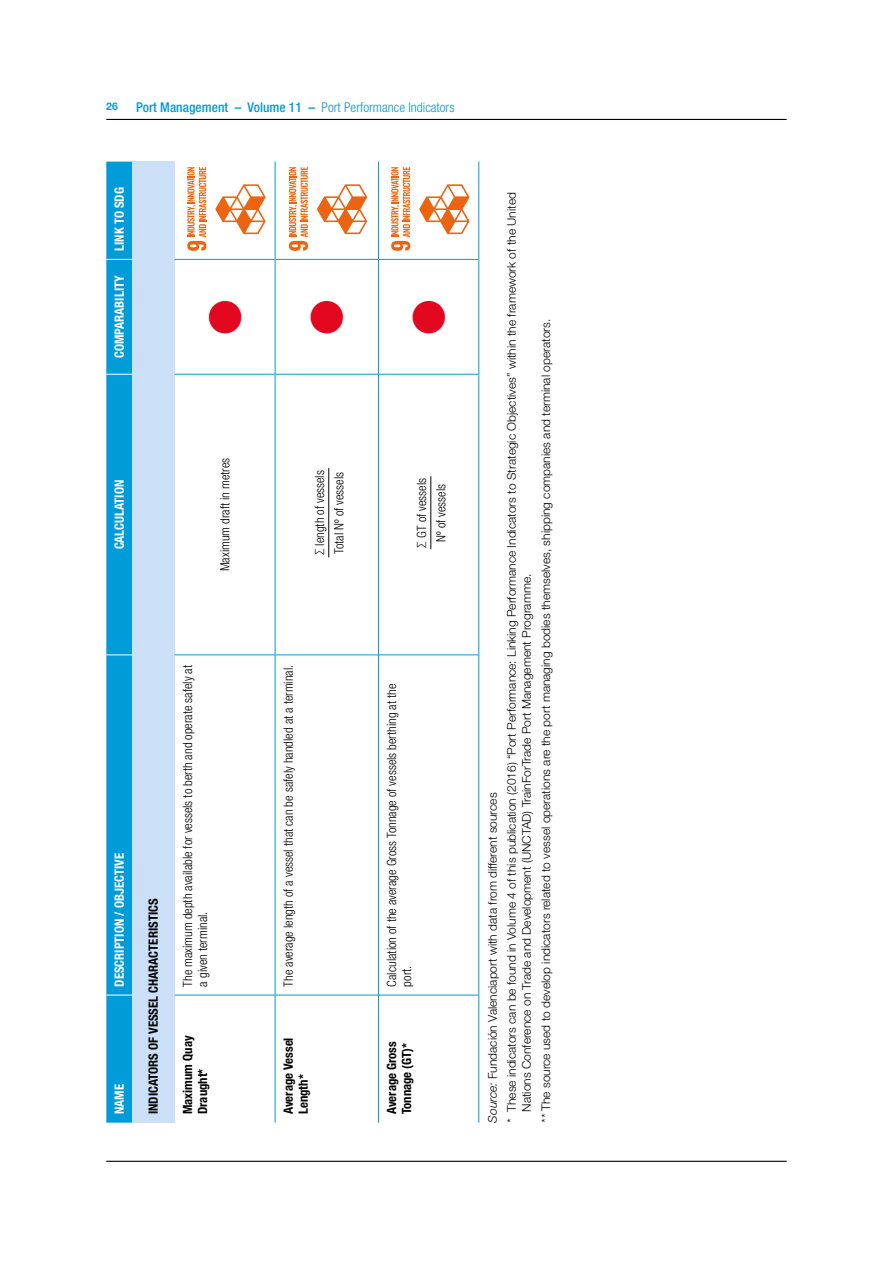
<style>
.page{position:relative;width:893px;height:1263px;background:#fff}
.page>*{position:absolute;margin:0;border:0;box-sizing:border-box;transform-origin:0 0}
.t1{font:45px "Zapf Dingbats Std";color:#e2071f}
.t2{font:300 condensed 13.5px "Helvetica Neue LT Std";color:#009bd9}
.t3{font:300 condensed 12.75px/19.2px "Helvetica Neue LT Std";color:#000}
.t4{font:700 condensed 12.75px/15px "Helvetica Neue LT Std";color:#000}
.t5{font:700 condensed 12.75px "Helvetica Neue LT Std";color:#fff}
.t6{font:300 12px/19.2px "Helvetica Neue LT Std";color:#000}
.t7{font:700 10.5px "Helvetica Neue LT Std";color:#009bd9}
.s1{font-weight:500}
.s2{font-family:"Segoe UI";font-stretch:normal}
.s3{font-style:italic}
</style>
<div class="page">
<hr style="left:106px;top:119px;width:681px;height:1px;background:#000">
<hr style="left:106px;top:1161px;width:681px;height:1px;background:#000">
<hr style="left:328px;top:468px;width:1px;height:89px;background:#000">
<hr style="left:430px;top:476px;width:1px;height:73px;background:#000">
<div style="left:132px;top:162px;width:43px;height:961px;background:#cbe0f6"></div>
<svg style="left:106px;top:162px;width:26px;height:961px;background:#079dda"></svg>
<hr style="left:175px;top:995px;width:100px;height:1px;background:#009bd9">
<hr style="left:175px;top:654px;width:100px;height:1px;background:#009bd9">
<hr style="left:175px;top:374px;width:100px;height:1px;background:#009bd9">
<hr style="left:175px;top:259px;width:100px;height:1px;background:#009bd9">
<hr style="left:275px;top:995px;width:1px;height:128px;background:#009bd9">
<hr style="left:275px;top:655px;width:1px;height:340px;background:#009bd9">
<hr style="left:275px;top:995px;width:103px;height:1px;background:#009bd9">
<hr style="left:275px;top:374px;width:1px;height:281px;background:#009bd9">
<hr style="left:275px;top:654px;width:103px;height:1px;background:#009bd9">
<hr style="left:275px;top:259px;width:1px;height:115px;background:#009bd9">
<hr style="left:275px;top:374px;width:103px;height:1px;background:#009bd9">
<hr style="left:275px;top:162px;width:1px;height:97px;background:#009bd9">
<hr style="left:275px;top:259px;width:103px;height:1px;background:#009bd9">
<hr style="left:378px;top:995px;width:1px;height:128px;background:#009bd9">
<hr style="left:378px;top:655px;width:1px;height:340px;background:#009bd9">
<hr style="left:379px;top:995px;width:99px;height:1px;background:#009bd9">
<hr style="left:378px;top:374px;width:1px;height:281px;background:#009bd9">
<hr style="left:379px;top:654px;width:99px;height:1px;background:#009bd9">
<hr style="left:378px;top:259px;width:1px;height:115px;background:#009bd9">
<hr style="left:379px;top:374px;width:99px;height:1px;background:#009bd9">
<hr style="left:378px;top:162px;width:1px;height:97px;background:#009bd9">
<hr style="left:379px;top:259px;width:99px;height:1px;background:#009bd9">
<hr style="left:478px;top:995px;width:1px;height:128px;background:#009bd9">
<hr style="left:478px;top:655px;width:1px;height:340px;background:#009bd9">
<hr style="left:478px;top:374px;width:1px;height:281px;background:#009bd9">
<hr style="left:478px;top:259px;width:1px;height:115px;background:#009bd9">
<hr style="left:478px;top:162px;width:1px;height:97px;background:#009bd9">
<svg style="left:187px;top:167px;width:19px;height:84px"></svg>
<svg style="left:215px;top:184px;width:51px;height:50px"></svg>
<svg style="left:289px;top:167px;width:19px;height:84px"></svg>
<svg style="left:317px;top:184px;width:50px;height:50px"></svg>
<svg style="left:391px;top:167px;width:19px;height:84px"></svg>
<svg style="left:419px;top:184px;width:50px;height:50px"></svg>
<p class="t7" style="left:106px;top:99px;width:13px">26</p>
<p class="t2" style="left:136px;top:99px;width:320px"><span class="s1">Port Management – Volume 11 –</span> Port Performance Indicators</p>
<p class="t5" style="left:112px;top:251px;width:65px;rotate:-90deg">LINK TO SDG</p>
<p class="t5" style="left:112px;top:358px;width:84px;rotate:-90deg">COMPARABILITY</p>
<h1 class="t1" style="left:204px;top:335px;width:37px;rotate:-90deg">●</h1>
<p class="t5" style="left:112px;top:549px;width:71px;rotate:-90deg">CALCULATION</p>
<p class="t3" style="left:215px;top:571px;width:115px;rotate:-90deg">Maximum draft in metres</p>
<p class="t5" style="left:112px;top:986px;width:135px;rotate:-90deg">DESCRIPTION / OBJECTIVE</p>
<p class="t5" style="left:112px;top:1114px;width:31px;rotate:-90deg">NAME</p>
<p class="t4" style="left:146px;top:1114px;width:217px;rotate:-90deg">INDICATORS OF VESSEL CHARACTERISTICS</p>
<p class="t3" style="left:180px;top:986px;width:323px;line-height:15px;rotate:-90deg">The maximum depth available for vessels to berth and operate safely at a given terminal.</p>
<p class="t4" style="left:180px;top:1114px;width:80px;rotate:-90deg">Maximum Quay<br>Draught*</p>
<h1 class="t1" style="left:306px;top:335px;width:37px;rotate:-90deg">●</h1>
<h1 class="t1" style="left:408px;top:335px;width:37px;rotate:-90deg">●</h1>
<p class="t3" style="left:310px;top:555px;width:86px;rotate:-90deg"><span class="s2">Σ</span> length of vessels<br>Total Nº of vessels</p>
<p class="t3" style="left:412px;top:548px;width:71px;text-align:center;rotate:-90deg"><span class="s2">Σ</span> GT of vessels<br>Nº of vessels</p>
<p class="t3" style="left:278px;top:986px;width:323px;rotate:-90deg">The average length of a vessel that can be safely handled at a terminal.</p>
<p class="t3" style="left:384px;top:986px;width:304px;line-height:15px;rotate:-90deg">Calculation of the average Gross Tonnage of vessels berthing at the port.</p>
<p class="t4" style="left:281px;top:1114px;width:78px;rotate:-90deg">Average Vessel<br>Length*</p>
<p class="t4" style="left:384px;top:1114px;width:74px;rotate:-90deg">Average Gross<br>Tonnage (GT)*</p>
<p class="t6" style="left:483px;top:1123px;width:932px;rotate:-90deg"><span class="s3">Source:</span> Fundación Valenciaport with data from different sources<br><span class="s3">*</span> These indicators can be found in Volume 4 of this publication (2016) “Port Performance: Linking Performance Indicators to Strategic Objectives” within the framework of the United</p>
<p class="t6" style="left:517px;top:1123px;width:805px;text-indent:11px;rotate:-90deg">Nations Conference on Trade and Development (UNCTAD) TrainForTrade Port Management Programme.<br><span class="s3">**</span> The source used to develop indicators related to vessel operations are the port managing bodies themselves, shipping companies and terminal operators.</p>
</div>
